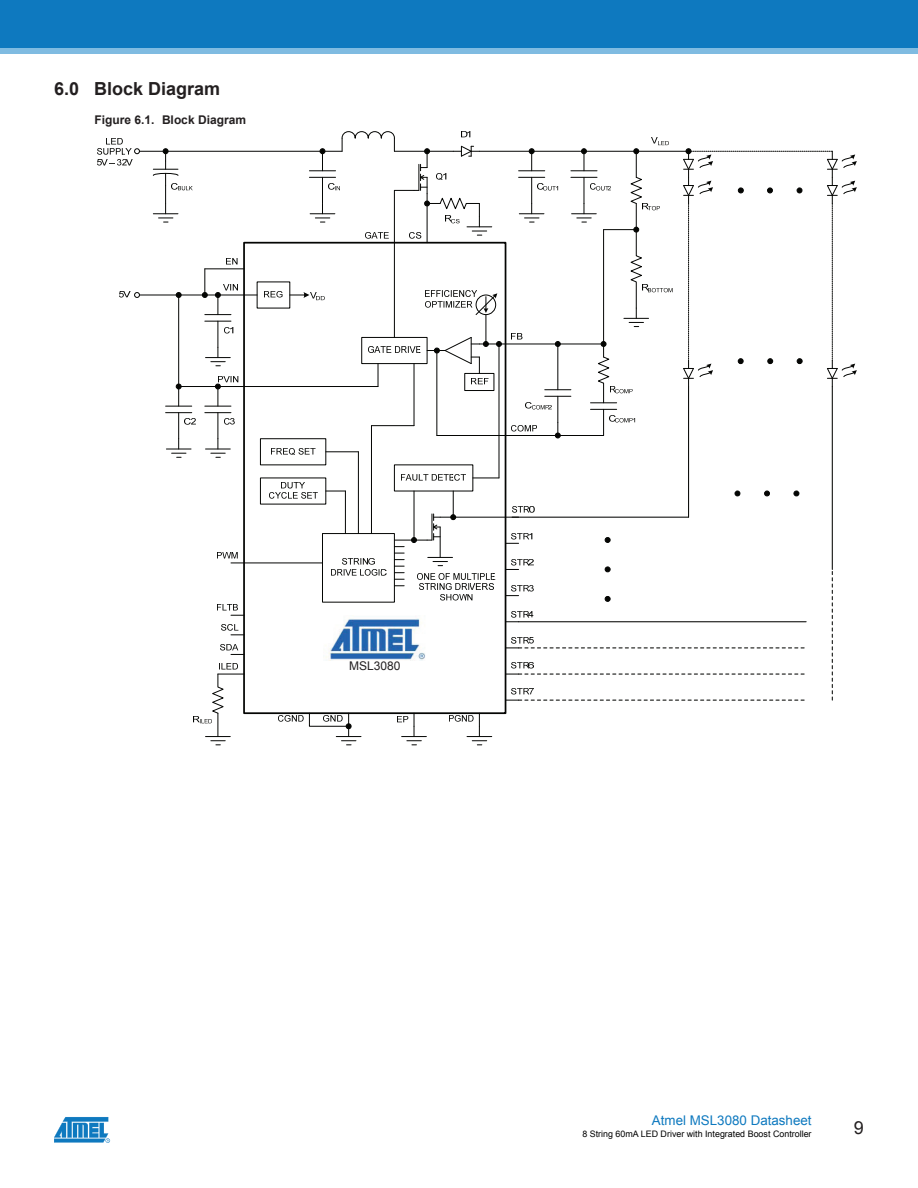
<style>
.page{position:relative;width:918px;height:1188px;background:#fff}
.page>*{position:absolute;margin:0;border:0;box-sizing:border-box;transform-origin:0 0}
.t1{font:700 20.25px "Arial";color:#231f20}
.t2{font:700 18px "Arial";color:#231f20}
.t3{font:18px "Arial";color:#231f20}
.t4{font:13.35px "Arial";color:#0e79bf}
.t5{font:700 12px "Arial";color:#231f20}
.t6{font:12px "Arial";color:#231f20}
.t7{font:8.85px "Arial";color:#000}
</style>
<div class="page">
<svg style="left:54px;top:1117px;width:56px;height:26px"></svg>
<div style="left:0;top:6px;width:918px;height:48px;background:#7fbbe1"></div>
<div style="left:0;top:0;width:918px;height:48px;background:#0e79bf"></div>
<hr style="left:604px;top:229px;width:32px;height:1px;background:#040503">
<hr style="left:603px;top:230px;width:1px;height:127px;background:#040503">
<hr style="left:479px;top:344px;width:125px;height:1px;background:#040503">
<div style="left:243px;top:242px;width:263px;height:472px;border:2px solid #040503"></div>
<hr style="left:437px;top:435px;width:88px;height:1px;background:#040503">
<svg style="left:591px;top:357px;width:26px;height:79px"></svg>
<svg style="left:545px;top:389px;width:26px;height:1px"></svg>
<hr style="left:558px;top:344px;width:1px;height:46px;background:#040503">
<hr style="left:525px;top:435px;width:79px;height:1px;background:#040503">
<div style="left:362px;top:337px;width:65px;height:27px;border:1px solid #040503"></div>
<img style="left:379px;top:347px;width:40px;height:19px">
<hr style="left:394px;top:190px;width:1px;height:147px;background:#040503">
<hr style="left:437px;top:351px;width:1px;height:85px;background:#040503">
<div style="left:465px;top:373px;width:29px;height:18px;border:1px solid #040503"></div>
<img style="left:471px;top:378px;width:17px;height:13px">
<hr style="left:479px;top:151px;width:210px;height:1px;background:#040503">
<hr style="left:139px;top:151px;width:203px;height:1px;background:#040503">
<hr style="left:512px;top:517px;width:177px;height:1px;background:#040503">
<hr style="left:688px;top:387px;width:1px;height:130px;background:#040503">
<hr style="left:440px;top:517px;width:79px;height:1px;background:#040503">
<hr style="left:139px;top:295px;width:118px;height:1px;background:#040503">
<img style="left:107px;top:139px;width:16px;height:10px">
<img style="left:98px;top:149px;width:33px;height:15px">
<img style="left:97px;top:159px;width:11px;height:7px">
<img style="left:117px;top:159px;width:16px;height:7px">
<svg style="left:134px;top:149px;width:6px;height:5px"></svg>
<img style="left:119px;top:291px;width:11px;height:7px">
<svg style="left:134px;top:292px;width:6px;height:6px"></svg>
<img style="left:272px;top:464px;width:43px;height:2px">
<img style="left:282px;top:482px;width:23px;height:11px">
<img style="left:269px;top:493px;width:48px;height:12px">
<div style="left:322px;top:533px;width:73px;height:69px;border:1px solid #040503"></div>
<img style="left:342px;top:559px;width:32px;height:6px">
<img style="left:331px;top:569px;width:55px;height:7px">
<svg style="left:326px;top:491px;width:19px;height:1px"></svg>
<hr style="left:345px;top:491px;width:1px;height:43px;background:#040503">
<hr style="left:358px;top:452px;width:1px;height:82px;background:#040503">
<hr style="left:231px;top:563px;width:91px;height:1px;background:#040503">
<img style="left:218px;top:553px;width:20px;height:11px">
<img style="left:218px;top:605px;width:20px;height:25px">
<img style="left:222px;top:624px;width:16px;height:12px">
<svg style="left:231px;top:635px;width:13px;height:1px"></svg>
<img style="left:221px;top:644px;width:18px;height:30px">
<img style="left:227px;top:259px;width:11px;height:10px">
<img style="left:220px;top:664px;width:18px;height:10px">
<svg style="left:427px;top:514px;width:13px;height:27px"></svg>
<svg style="left:428px;top:557px;width:25px;height:9px"></svg>
<hr style="left:440px;top:527px;width:1px;height:30px;background:#040503">
<hr style="left:394px;top:540px;width:33px;height:1px;background:#040503">
<svg style="left:394px;top:553px;width:10px;height:7px"></svg>
<svg style="left:394px;top:566px;width:10px;height:7px"></svg>
<img style="left:418px;top:573px;width:76px;height:13px">
<img style="left:420px;top:584px;width:73px;height:6px">
<img style="left:440px;top:594px;width:33px;height:7px">
<img style="left:512px;top:507px;width:22px;height:33px">
<img style="left:512px;top:533px;width:20px;height:11px">
<img style="left:512px;top:559px;width:21px;height:11px">
<img style="left:512px;top:585px;width:21px;height:12px">
<img style="left:512px;top:611px;width:22px;height:32px">
<img style="left:512px;top:638px;width:21px;height:6px">
<img style="left:618px;top:673px;width:17px;height:1px">
<img style="left:640px;top:673px;width:23px;height:1px">
<img style="left:512px;top:662px;width:21px;height:12px">
<img style="left:540px;top:673px;width:36px;height:1px">
<img style="left:581px;top:673px;width:22px;height:1px">
<img style="left:512px;top:688px;width:17px;height:12px">
<img style="left:529px;top:688px;width:4px;height:12px">
<img style="left:540px;top:699px;width:36px;height:1px">
<img style="left:581px;top:699px;width:22px;height:1px">
<svg style="left:402px;top:713px;width:24px;height:33px"></svg>
<svg style="left:467px;top:713px;width:25px;height:33px"></svg>
<img style="left:399px;top:716px;width:9px;height:30px">
<img style="left:449px;top:716px;width:24px;height:30px">
<img style="left:512px;top:425px;width:22px;height:7px">
<img style="left:512px;top:334px;width:10px;height:11px">
<hr style="left:427px;top:194px;width:1px;height:49px;background:#040503">
<img style="left:365px;top:236px;width:23px;height:9px">
<img style="left:326px;top:618px;width:99px;height:43px">
<img style="left:351px;top:711px;width:48px;height:26px">
<img style="left:402px;top:474px;width:64px;height:20px">
<hr style="left:414px;top:491px;width:1px;height:49px;background:#040503">
<hr style="left:499px;top:344px;width:1px;height:134px;background:#040503">
<svg style="left:473px;top:478px;width:26px;height:1px"></svg>
<svg style="left:309px;top:148px;width:27px;height:75px"></svg>
<svg style="left:519px;top:148px;width:26px;height:75px"></svg>
<svg style="left:571px;top:148px;width:26px;height:75px"></svg>
<svg style="left:555px;top:341px;width:6px;height:6px"></svg>
<svg style="left:601px;top:341px;width:6px;height:6px"></svg>
<svg style="left:545px;top:396px;width:26px;height:42px"></svg>
<svg style="left:683px;top:148px;width:174px;height:239px"></svg>
<svg style="left:212px;top:674px;width:32px;height:72px"></svg>
<svg style="left:450px;top:491px;width:6px;height:29px"></svg>
<svg style="left:411px;top:537px;width:6px;height:6px"></svg>
<svg style="left:231px;top:654px;width:13px;height:1px"></svg>
<hr style="left:371px;top:426px;width:1px;height:108px;background:#040503">
<hr style="left:414px;top:364px;width:1px;height:62px;background:#040503">
<hr style="left:371px;top:425px;width:43px;height:1px;background:#040503">
<svg style="left:624px;top:148px;width:25px;height:179px"></svg>
<img style="left:178px;top:187px;width:15px;height:4px">
<img style="left:329px;top:183px;width:5px;height:39px">
<img style="left:335px;top:187px;width:5px;height:24px">
<img style="left:446px;top:241px;width:5px;height:4px">
<img style="left:452px;top:241px;width:7px;height:4px">
<img style="left:538px;top:183px;width:5px;height:39px">
<img style="left:544px;top:187px;width:14px;height:25px">
<img style="left:590px;top:183px;width:6px;height:39px">
<img style="left:596px;top:187px;width:15px;height:25px">
<img style="left:643px;top:203px;width:5px;height:38px">
<img style="left:648px;top:206px;width:12px;height:26px">
<img style="left:643px;top:285px;width:5px;height:37px">
<img style="left:649px;top:288px;width:23px;height:5px">
<img style="left:610px;top:386px;width:6px;height:38px">
<img style="left:616px;top:389px;width:17px;height:26px">
<img style="left:610px;top:415px;width:5px;height:21px">
<img style="left:616px;top:419px;width:19px;height:17px">
<img style="left:526px;top:402px;width:6px;height:30px">
<img style="left:532px;top:406px;width:20px;height:25px">
<img style="left:194px;top:716px;width:5px;height:7px">
<img style="left:200px;top:719px;width:12px;height:23px">
<svg style="left:166px;top:269px;width:213px;height:189px"></svg>
<img style="left:410px;top:236px;width:11px;height:9px">
<hr style="left:519px;top:621px;width:287px;height:1px;background:#040503">
<hr style="left:832px;top:387px;width:1px;height:182px;background:#040503">
<svg style="left:735px;top:490px;width:5px;height:6px"></svg>
<svg style="left:764px;top:490px;width:6px;height:6px"></svg>
<svg style="left:793px;top:490px;width:6px;height:6px"></svg>
<svg style="left:605px;top:596px;width:6px;height:6px"></svg>
<svg style="left:605px;top:566px;width:6px;height:6px"></svg>
<svg style="left:605px;top:537px;width:6px;height:6px"></svg>
<svg style="left:427px;top:291px;width:75px;height:82px"></svg>
<img style="left:425px;top:301px;width:48px;height:20px">
<svg style="left:342px;top:131px;width:150px;height:105px"></svg>
<img style="left:278px;top:716px;width:25px;height:6px">
<svg style="left:309px;top:713px;width:52px;height:33px"></svg>
<svg style="left:832px;top:569px;width:1px;height:131px"></svg>
<svg style="left:506px;top:647px;width:299px;height:2px"></svg>
<svg style="left:506px;top:674px;width:299px;height:1px"></svg>
<svg style="left:506px;top:700px;width:299px;height:1px"></svg>
<img style="left:652px;top:138px;width:6px;height:14px">
<img style="left:658px;top:141px;width:11px;height:11px">
<svg style="left:153px;top:148px;width:25px;height:75px"></svg>
<h2 class="t2" style="left:54px;top:77px;width:168px">6.0 Block Diagram</h2>
<h3 class="t5" style="left:94px;top:112px;width:153px">Figure 6.1. Block Diagram</h3>
<h1 class="t1" style="left:95px;top:80px;width:144px">Block Diagram</h1>
<h3 class="t6" style="left:349px;top:657px;width:53px">MSL3080</h3>
<h3 class="t4" style="left:652px;top:1112px;width:161px">Atmel MSL3080 Datasheet</h3>
<p class="t7" style="left:582px;top:1129px;width:231px">8 String 60mA LED Driver with Integrated Boost Controller</p>
<h2 class="t3" style="left:854px;top:1115px;width:12px">9</h2>
</div>
